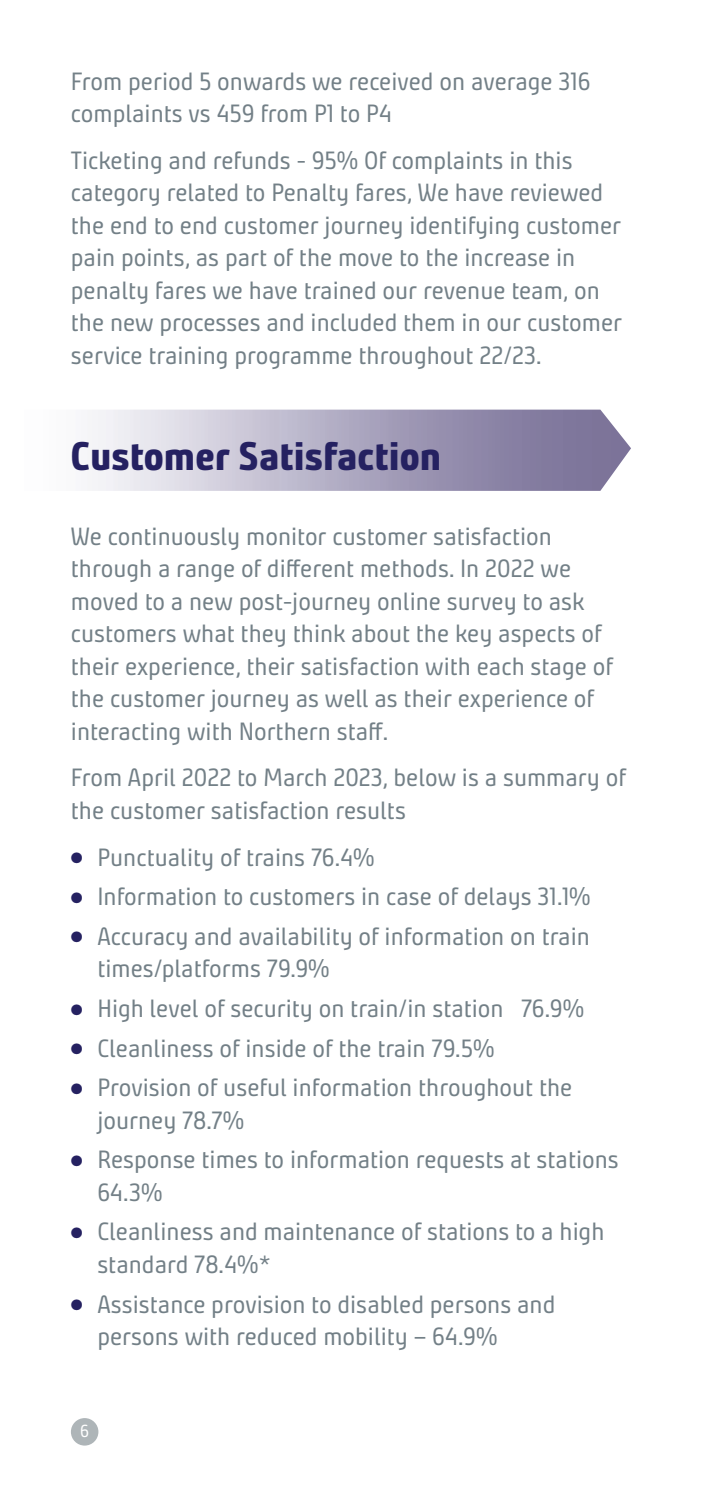
<style>
.page{position:relative;width:702px;height:1489px;background:#fff}
.page>*{position:absolute;margin:0;border:0;box-sizing:border-box;transform-origin:0 0}
.t1{font:700 expanded 40px "Bunday Clean";color:#252161}
.t2{font:25px/32.5px "Bunday Clean";color:#738087}
.t3{font:17.5px "Bunday Clean";color:#fff}
.s1{color:#252161}
</style>
<div class="page">
<div style="left:71px;top:1417px;width:27px;height:28px;background:#aeb5b8;border-radius:50%"></div>
<p class="t2" style="left:71px;top:67px;width:521px">From period 5 onwards we received on average 316 complaints vs 459 from P1 to P4</p>
<p class="t2" style="left:71px;top:146px;width:552px">Ticketing and refunds - 95% Of complaints in this category related to Penalty fares, We have reviewed the end to end customer journey identifying customer pain points, as part of the move to the increase in penalty fares we have trained our revenue team, on the new processes and included them in our customer service training programme throughout 22/23.</p>
<h1 class="t1" style="left:71px;top:440px;width:372px">Customer Satisfaction</h1>
<p class="t2" style="left:71px;top:522px;width:543px">We continuously monitor customer satisfaction through a range of different methods. In 2022 we moved to a new post-journey online survey to ask customers what they think about the key aspects of their experience, their satisfaction with each stage of the customer journey as well as their experience of interacting with Northern staff.</p>
<p class="t2" style="left:71px;top:763px;width:556px">From April 2022 to March 2023, below is a summary of the customer satisfaction results</p>
<p class="t2" style="left:71px;top:842px;width:305px"><span class="s1">●</span> Punctuality of trains 76.4%</p>
<p class="t2" style="left:71px;top:882px;width:521px"><span class="s1">●</span> Information to customers in case of delays 31.1%</p>
<p class="t2" style="left:97px;top:922px;width:494px;text-indent:-26px"><span class="s1">●</span> Accuracy and availability of information on train times/platforms 79.9%</p>
<p class="t2" style="left:71px;top:994px;width:514px"><span class="s1">●</span> High level of security on train/in station 76.9%</p>
<p class="t2" style="left:71px;top:1033px;width:425px"><span class="s1">●</span> Cleanliness of inside of the train 79.5%</p>
<p class="t2" style="left:97px;top:1073px;width:476px;text-indent:-26px"><span class="s1">●</span> Provision of useful information throughout the journey 78.7%</p>
<p class="t2" style="left:97px;top:1145px;width:523px;text-indent:-26px"><span class="s1">●</span> Response times to information requests at stations<br>64.3%</p>
<p class="t2" style="left:97px;top:1217px;width:508px;text-indent:-26px"><span class="s1">●</span> Cleanliness and maintenance of stations to a high standard 78.4%*</p>
<p class="t2" style="left:97px;top:1289px;width:459px;text-indent:-26px"><span class="s1">●</span> Assistance provision to disabled persons and persons with reduced mobility – 64.9%</p>
<p class="t3" style="left:80px;top:1424px;width:10px">6</p>
</div>
